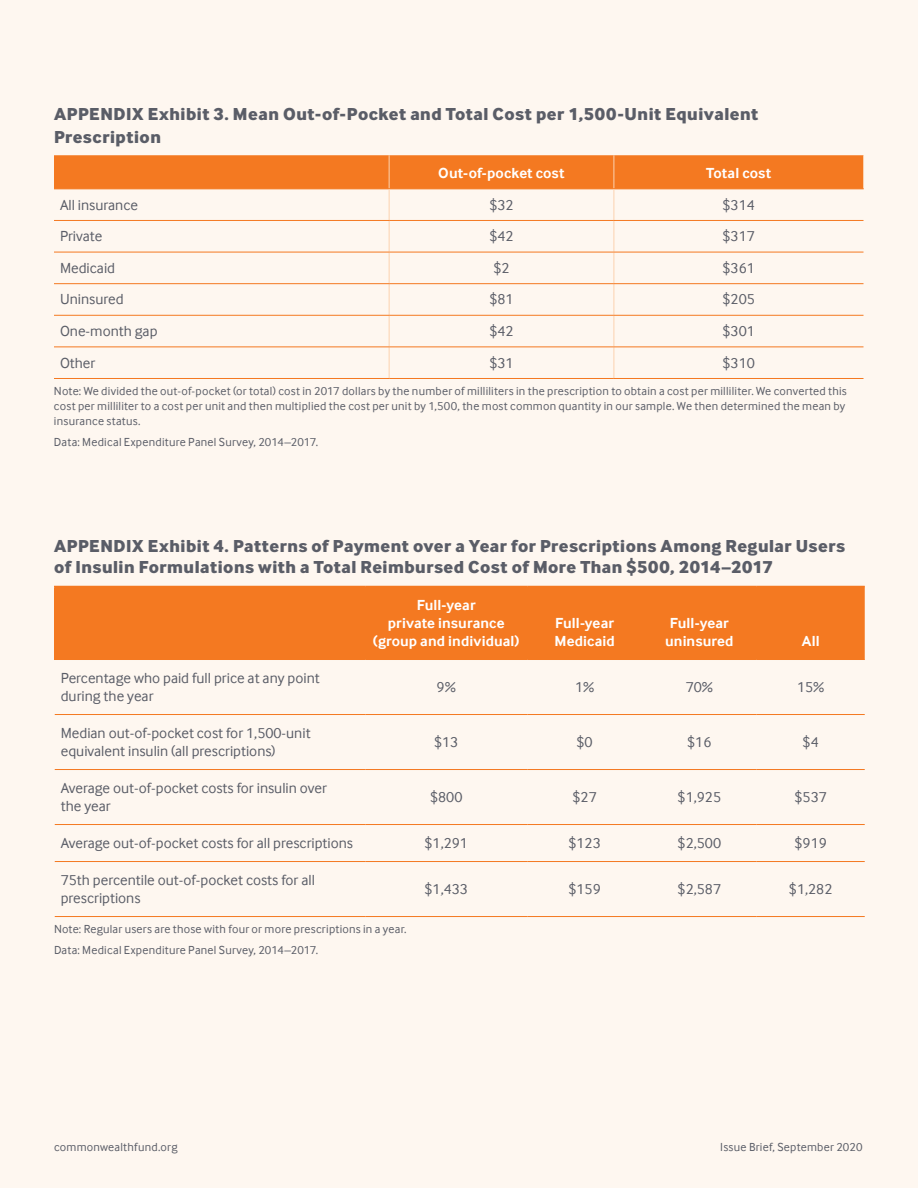
<style>
.page{position:relative;width:918px;height:1188px;background:#fef7f0}
.page>*{position:absolute;margin:0;border:0;box-sizing:border-box;transform-origin:0 0}
.Exhibit_Titles{font:18px/21px "Inter Face X Bold";letter-spacing:.025em;color:#5a5d67}
.Heads_-_All_Caps{font:18px/22.5px "Inter Face X Bold";letter-spacing:.03em;color:#5a5d67}
.Table_Body{font:15px/18px "Inter Face";color:#5a5d67}
.Body_Copy_-_No_Inden{font:700 15px/18px "Inter Face";letter-spacing:.005em;color:#fff;text-align:center}
.Table_Footnote{font:12px/15px "Inter Face";letter-spacing:.02em;color:#5a5d67}
</style>
<div class="page">
<div style="left:56px;top:587px;width:809px;height:72px;background:#f47921"></div>
<hr style="left:55px;top:714px;width:310px;height:1px;background:#f47921">
<hr style="left:365px;top:714px;width:162px;height:1px;background:#f47921">
<hr style="left:527px;top:714px;width:115px;height:1px;background:#f47921">
<hr style="left:642px;top:714px;width:115px;height:1px;background:#f47921">
<hr style="left:757px;top:714px;width:108px;height:1px;background:#f47921">
<hr style="left:55px;top:769px;width:310px;height:1px;background:#f47921">
<hr style="left:365px;top:769px;width:162px;height:1px;background:#f47921">
<hr style="left:527px;top:769px;width:115px;height:1px;background:#f47921">
<hr style="left:642px;top:769px;width:115px;height:1px;background:#f47921">
<hr style="left:757px;top:769px;width:108px;height:1px;background:#f47921">
<hr style="left:55px;top:824px;width:310px;height:1px;background:#f47921">
<hr style="left:365px;top:824px;width:162px;height:1px;background:#f47921">
<hr style="left:527px;top:824px;width:115px;height:1px;background:#f47921">
<hr style="left:642px;top:824px;width:115px;height:1px;background:#f47921">
<hr style="left:757px;top:824px;width:108px;height:1px;background:#f47921">
<hr style="left:55px;top:861px;width:310px;height:1px;background:#f47921">
<hr style="left:365px;top:861px;width:162px;height:1px;background:#f47921">
<hr style="left:527px;top:861px;width:115px;height:1px;background:#f47921">
<hr style="left:642px;top:861px;width:115px;height:1px;background:#f47921">
<hr style="left:757px;top:861px;width:108px;height:1px;background:#f47921">
<hr style="left:55px;top:916px;width:310px;height:1px;background:#f47921">
<hr style="left:365px;top:916px;width:162px;height:1px;background:#f47921">
<hr style="left:527px;top:916px;width:115px;height:1px;background:#f47921">
<hr style="left:642px;top:916px;width:115px;height:1px;background:#f47921">
<hr style="left:757px;top:916px;width:108px;height:1px;background:#f47921">
<hr style="left:54px;top:587px;width:2px;height:72px;background:#f47921">
<hr style="left:54px;top:586px;width:311px;height:1px;background:#f47921">
<hr style="left:365px;top:586px;width:162px;height:1px;background:#f47921">
<hr style="left:527px;top:586px;width:115px;height:1px;background:#f47921">
<hr style="left:642px;top:586px;width:115px;height:1px;background:#f47921">
<hr style="left:757px;top:586px;width:108px;height:1px;background:#f47921">
<hr style="left:54px;top:659px;width:311px;height:1px;background:#f47921">
<hr style="left:365px;top:659px;width:162px;height:1px;background:#f47921">
<hr style="left:527px;top:659px;width:115px;height:1px;background:#f47921">
<hr style="left:642px;top:659px;width:115px;height:1px;background:#f47921">
<hr style="left:757px;top:659px;width:108px;height:1px;background:#f47921">
<div style="left:54px;top:155px;width:809px;height:33px;background:#f47921"></div>
<hr style="left:389px;top:155px;width:1px;height:33px;background:#fcd2af">
<hr style="left:614px;top:155px;width:1px;height:33px;background:#fcd2af">
<hr style="left:863px;top:155px;width:1px;height:33px;background:#fcd2af">
<hr style="left:54px;top:188px;width:335px;height:1px;background:#f47921">
<hr style="left:389px;top:188px;width:225px;height:1px;background:#f47921">
<hr style="left:614px;top:188px;width:250px;height:1px;background:#f47921">
<hr style="left:389px;top:189px;width:1px;height:31px;background:#fcd2af">
<hr style="left:614px;top:189px;width:1px;height:31px;background:#fcd2af">
<hr style="left:389px;top:221px;width:1px;height:31px;background:#fcd2af">
<hr style="left:614px;top:221px;width:1px;height:31px;background:#fcd2af">
<hr style="left:389px;top:252px;width:1px;height:31px;background:#fcd2af">
<hr style="left:614px;top:252px;width:1px;height:31px;background:#fcd2af">
<hr style="left:389px;top:284px;width:1px;height:31px;background:#fcd2af">
<hr style="left:614px;top:284px;width:1px;height:31px;background:#fcd2af">
<hr style="left:389px;top:316px;width:1px;height:31px;background:#fcd2af">
<hr style="left:614px;top:316px;width:1px;height:31px;background:#fcd2af">
<hr style="left:389px;top:347px;width:1px;height:31px;background:#fcd2af">
<hr style="left:614px;top:347px;width:1px;height:31px;background:#fcd2af">
<hr style="left:54px;top:220px;width:335px;height:1px;background:#f47921">
<hr style="left:389px;top:220px;width:225px;height:1px;background:#f47921">
<hr style="left:614px;top:220px;width:250px;height:1px;background:#f47921">
<hr style="left:54px;top:252px;width:335px;height:1px;background:#f47921">
<hr style="left:389px;top:252px;width:225px;height:1px;background:#f47921">
<hr style="left:614px;top:252px;width:250px;height:1px;background:#f47921">
<hr style="left:54px;top:283px;width:335px;height:1px;background:#f47921">
<hr style="left:389px;top:283px;width:225px;height:1px;background:#f47921">
<hr style="left:614px;top:283px;width:250px;height:1px;background:#f47921">
<hr style="left:54px;top:315px;width:335px;height:1px;background:#f47921">
<hr style="left:389px;top:315px;width:225px;height:1px;background:#f47921">
<hr style="left:614px;top:315px;width:250px;height:1px;background:#f47921">
<hr style="left:54px;top:347px;width:335px;height:1px;background:#f47921">
<hr style="left:389px;top:347px;width:225px;height:1px;background:#f47921">
<hr style="left:614px;top:347px;width:250px;height:1px;background:#f47921">
<hr style="left:54px;top:378px;width:335px;height:1px;background:#f47921">
<hr style="left:389px;top:378px;width:225px;height:1px;background:#f47921">
<hr style="left:614px;top:378px;width:250px;height:1px;background:#f47921">
<p class="Heads_-_All_Caps" style="left:54px;top:102px;width:706px">APPENDIX Exhibit 3. Mean Out-of-Pocket and Total Cost per 1,500-Unit Equivalent<br>Prescription</p>
<p class="Body_Copy_-_No_Inden" style="left:438px;top:164px;width:128px">Out-of-pocket cost</p>
<p class="Body_Copy_-_No_Inden" style="left:706px;top:164px;width:67px">Total cost</p>
<p class="Table_Body" style="left:60px;top:196px;width:80px">All insurance</p>
<p class="Table_Body" style="left:489px;top:196px;width:26px">$32</p>
<p class="Table_Body" style="left:723px;top:196px;width:34px">$314</p>
<p class="Table_Body" style="left:60px;top:227px;width:44px">Private</p>
<p class="Table_Body" style="left:489px;top:227px;width:26px">$42</p>
<p class="Table_Body" style="left:723px;top:227px;width:34px">$317</p>
<p class="Table_Body" style="left:60px;top:259px;width:57px">Medicaid</p>
<p class="Table_Body" style="left:493px;top:259px;width:18px">$2</p>
<p class="Table_Body" style="left:723px;top:259px;width:34px">$361</p>
<p class="Table_Body" style="left:60px;top:290px;width:65px">Uninsured</p>
<p class="Table_Body" style="left:489px;top:290px;width:26px">$81</p>
<p class="Table_Body" style="left:723px;top:290px;width:34px">$205</p>
<p class="Table_Body" style="left:60px;top:322px;width:99px">One-month gap</p>
<p class="Table_Body" style="left:489px;top:322px;width:26px">$42</p>
<p class="Table_Body" style="left:723px;top:322px;width:34px">$301</p>
<p class="Table_Body" style="left:60px;top:354px;width:37px">Other</p>
<p class="Table_Body" style="left:489px;top:354px;width:26px">$31</p>
<p class="Table_Body" style="left:723px;top:354px;width:34px">$310</p>
<p class="Table_Footnote" style="left:54px;top:383px;width:794px">Note: We divided the out-of-pocket (or total) cost in 2017 dollars by the number of milliliters in the prescription to obtain a cost per milliliter. We converted this cost per milliliter to a cost per unit and then multiplied the cost per unit by 1,500, the most common quantity in our sample. We then determined the mean by insurance status.</p>
<p class="Table_Footnote" style="left:54px;top:435px;width:266px">Data: Medical Expenditure Panel Survey, 2014–2017.</p>
<p class="Exhibit_Titles" style="left:54px;top:535px;width:793px">APPENDIX Exhibit 4. Patterns of Payment over a Year for Prescriptions Among Regular Users of Insulin Formulations with a Total Reimbursed Cost of More Than $500, 2014–2017</p>
<p class="Body_Copy_-_No_Inden" style="left:373px;top:596px;width:148px">Full-year<br>private insurance (group and individual)</p>
<p class="Body_Copy_-_No_Inden" style="left:554px;top:614px;width:62px;text-align:left">Full-year<br>Medicaid</p>
<p class="Body_Copy_-_No_Inden" style="left:665px;top:614px;width:70px">Full-year uninsured</p>
<p class="Body_Copy_-_No_Inden" style="left:802px;top:632px;width:19px">All</p>
<p class="Table_Body" style="left:61px;top:669px;width:261px">Percentage who paid full price at any point during the year</p>
<p class="Table_Body" style="left:437px;top:678px;width:21px">9%</p>
<p class="Table_Body" style="left:575px;top:678px;width:21px">1%</p>
<p class="Table_Body" style="left:686px;top:678px;width:29px">70%</p>
<p class="Table_Body" style="left:797px;top:678px;width:29px">15%</p>
<p class="Table_Body" style="left:61px;top:724px;width:251px">Median out-of-pocket cost for 1,500-unit equivalent insulin (all prescriptions)</p>
<p class="Table_Body" style="left:434px;top:733px;width:26px">$13</p>
<p class="Table_Body" style="left:577px;top:733px;width:18px">$0</p>
<p class="Table_Body" style="left:687px;top:733px;width:26px">$16</p>
<p class="Table_Body" style="left:803px;top:733px;width:18px">$4</p>
<p class="Table_Body" style="left:61px;top:779px;width:268px">Average out-of-pocket costs for insulin over the year</p>
<p class="Table_Body" style="left:430px;top:788px;width:34px">$800</p>
<p class="Table_Body" style="left:572px;top:788px;width:26px">$27</p>
<p class="Table_Body" style="left:678px;top:788px;width:45px">$1,925</p>
<p class="Table_Body" style="left:795px;top:788px;width:34px">$537</p>
<p class="Table_Body" style="left:61px;top:834px;width:294px">Average out-of-pocket costs for all prescriptions</p>
<p class="Table_Body" style="left:424px;top:834px;width:45px">$1,291</p>
<p class="Table_Body" style="left:568px;top:834px;width:34px">$123</p>
<p class="Table_Body" style="left:678px;top:834px;width:45px">$2,500</p>
<p class="Table_Body" style="left:795px;top:834px;width:34px">$919</p>
<p class="Table_Body" style="left:61px;top:871px;width:256px">75th percentile out-of-pocket costs for all prescriptions</p>
<p class="Table_Body" style="left:424px;top:880px;width:45px">$1,433</p>
<p class="Table_Body" style="left:568px;top:880px;width:34px">$159</p>
<p class="Table_Body" style="left:678px;top:880px;width:45px">$2,587</p>
<p class="Table_Body" style="left:789px;top:880px;width:45px">$1,282</p>
<p class="Table_Footnote" style="left:54px;top:921px;width:354px">Note: Regular users are those with four or more prescriptions in a year.</p>
<p class="Table_Footnote" style="left:54px;top:943px;width:266px">Data: Medical Expenditure Panel Survey, 2014–2017.</p>
<p class="Table_Footnote" style="left:54px;top:1139px;width:125px">commonwealthfund.org</p>
<p class="Table_Footnote" style="left:720px;top:1139px;width:144px">Issue Brief, September 2020</p>
</div>
